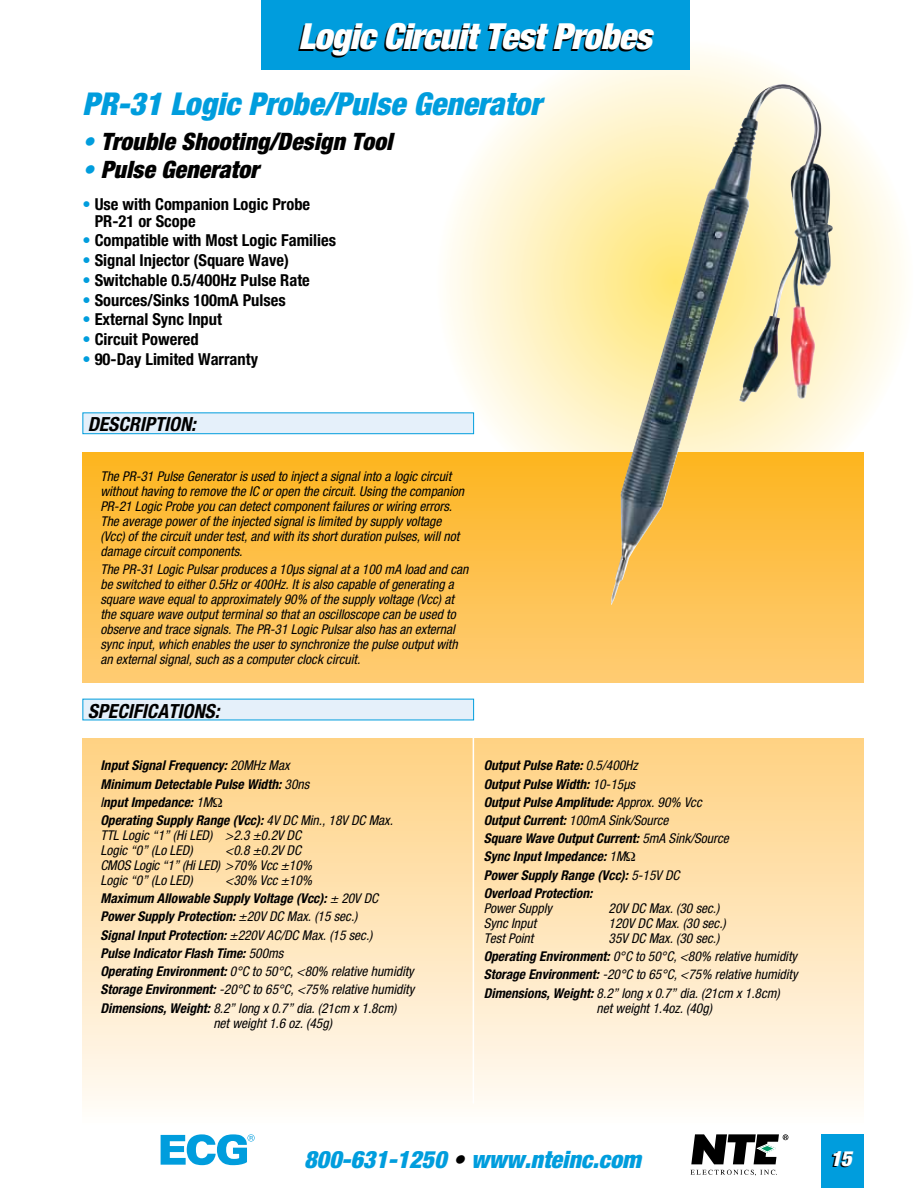
<style>
.page{position:relative;width:918px;height:1188px;background:#fff}
.page>*{position:absolute;margin:0;border:0;box-sizing:border-box;transform-origin:0 0}
.t1{font:italic 900 condensed 36px "Helvetica Neue";letter-spacing:-.02em;color:#fff}
.t2{font:italic 900 condensed 31.5px "Helvetica Neue";color:#009ddd}
.t3{font:italic 900 condensed 24px "Helvetica Neue";color:#000}
.t4{font:italic 900 condensed 24px "Helvetica Neue";color:#009ddd}
.t5{font:italic 900 condensed 21px "Helvetica Neue";color:#fff}
.t6{font:italic 700 condensed 19.5px "Helvetica Neue";color:#000}
.t7{font:700 condensed 16.5px/16.5px "Helvetica Neue";color:#000}
.t8{font:italic condensed 13.5px/15px "Helvetica Neue";color:#000}
.t9{font:italic 700 condensed 13.5px/18.3px "Helvetica Neue";color:#000}
.s1{color:#009ddd}
.s2{font-weight:500;color:#009ddd}
.s3{font-weight:400}
.s4{font-weight:700}
.s5{color:#000}
</style>
<div class="page">
<div style="left:821px;top:1134px;width:43px;height:54px;background:#009ddd"></div>
<svg style="left:161px;top:1134px;width:94px;height:31px"></svg>
<svg style="left:690px;top:1170px;width:87px;height:6px"></svg>
<svg style="left:691px;top:1134px;width:97px;height:30px"></svg>
<svg style="left:436px;top:40px;width:468px;height:412px"></svg>
<div style="left:261px;top:0;width:428px;height:70px;background:#009ddd"></div>
<div style="left:82px;top:452px;width:782px;height:675px;background:linear-gradient(to bottom,#feb426,#fffbfb)"></div>
<div style="left:72px;top:684px;width:809px;height:54px;background:#fff"></div>
<div style="left:82px;top:412px;width:392px;height:22px;background:#e5f0fa;border:1px solid #009ddd"></div>
<div style="left:82px;top:699px;width:392px;height:21px;background:#e5f0fa"></div>
<hr style="left:473px;top:731px;width:1px;height:373px;background:#fff">
<img style="left:611px;top:84px;width:171px;height:521px">
<svg style="left:213px;top:798px;width:9px;height:9px"></svg>
<svg style="left:626px;top:852px;width:9px;height:9px"></svg>
<h1 class="t1" style="left:298px;top:14px;width:355px">Logic Circuit Test Probes</h1>
<h2 class="t2" style="left:83px;top:84px;width:460px">PR-31 Logic Probe/Pulse Generator</h2>
<h3 class="t3" style="left:83px;top:126px;width:311px"><span class="s1">•</span> Trouble Shooting/Design Tool</h3>
<h3 class="t3" style="left:83px;top:155px;width:178px"><span class="s1">•</span> Pulse Generator</h3>
<p class="t7" style="left:95px;top:196px;width:217px;text-indent:-12px"><span class="s2">•</span> Use with Companion Logic Probe<br>PR-21 or Scope</p>
<p class="t7" style="left:83px;top:232px;width:255px"><span class="s2">•</span> Compatible with Most Logic Families</p>
<p class="t7" style="left:83px;top:252px;width:208px"><span class="s2">•</span> Signal Injector (Square Wave)</p>
<p class="t7" style="left:83px;top:272px;width:229px"><span class="s2">•</span> Switchable 0.5/400Hz Pulse Rate</p>
<p class="t7" style="left:83px;top:291px;width:205px"><span class="s2">•</span> Sources/Sinks 100mA Pulses</p>
<p class="t7" style="left:83px;top:311px;width:141px"><span class="s2">•</span> External Sync Input</p>
<p class="t7" style="left:83px;top:331px;width:118px"><span class="s2">•</span> Circuit Powered</p>
<p class="t7" style="left:83px;top:350px;width:177px"><span class="s2">•</span> 90-Day Limited Warranty</p>
<h3 class="t6" style="left:88px;top:413px;width:110px">DESCRIPTION:</h3>
<p class="t8" style="left:100px;top:468px;width:365px">The PR-31 Pulse Generator is used to inject a signal into a logic circuit without having to remove the IC or open the circuit. Using the companion PR-21 Logic Probe you can detect component failures or wiring errors.<br>The average power of the injected signal is limited by supply voltage (Vcc) of the circuit under test, and with its short duration pulses, will not damage circuit components.</p>
<p class="t8" style="left:100px;top:562px;width:369px">The PR-31 Logic Pulsar produces a 10µs signal at a 100 mA load and can be switched to either 0.5Hz or 400Hz. It is also capable of generating a square wave equal to approximately 90% of the supply voltage (Vcc) at the square wave output terminal so that an oscilloscope can be used to observe and trace signals. The PR-31 Logic Pulsar also has an external sync input, which enables the user to synchronize the pulse output with an external signal, such as a computer clock circuit.</p>
<h3 class="t6" style="left:88px;top:699px;width:133px">SPECIFICATIONS:</h3>
<p class="t9" style="left:100px;top:756px;width:294px">Input Signal Frequency: <span class="s3">20MHz Max<br></span>Minimum Detectable Pulse Width: <span class="s3">30ns<br>I</span>nput Impedance: <span class="s3">1M<br></span>Operating Supply Range (Vcc): <span class="s3">4V DC Min., 18V DC Max.</span></p>
<p class="t8" style="left:100px;top:828px;width:202px">TTL Logic “1” (Hi LED) &gt;2.3 ±0.2V DC<br>Logic “0” (Lo LED)</p>
<p class="t8" style="left:100px;top:843px;width:213px;text-indent:125px">&lt;0.8 ±0.2V DC<br>CMOS Logic “1” (Hi LED) &gt;70% Vcc ±10%<br>Logic “0” (Lo LED)</p>
<p class="t9" style="left:100px;top:871px;width:315px;text-indent:125px"><span class="s3">&lt;30% Vcc ±10%<br></span>Maximum Allowable Supply Voltage (Vcc): <span class="s3">± 20V DC </span>Power Supply Protection: <span class="s3">±20V DC Max. (15 sec.)<br></span>Signal Input Protection: <span class="s3">±220V AC/DC Max. (15 sec.)<br></span>Pulse Indicator Flash Time: <span class="s3">500ms<br></span>Operating Environment: <span class="s3">0°C to 50°C, &lt;80% relative humidity </span>Storage Environment: <span class="s3">-20°C to 65°C, &lt;75% relative humidity </span>Dimensions, Weight: <span class="s3">8.2” long x 0.7” dia. (21cm x 1.8cm)</span></p>
<p class="t8" style="left:213px;top:1015px;width:120px">net weight 1.6 oz. (45g)</p>
<p class="t9" style="left:484px;top:756px;width:247px">Output Pulse Rate: <span class="s3">0.5/400Hz<br></span>Output Pulse Width: <span class="s3">10-15µs<br></span>Output Pulse Amplitude: <span class="s3">Approx. 90% Vcc<br></span>Output Current: <span class="s3">100mA Sink/Source<br></span>Square Wave Output Current: <span class="s3">5mA Sink/Source<br></span>Sync Input Impedance: <span class="s3">1M<br></span>Power Supply Range (Vcc): <span class="s3">5-15V DC<br></span>Overload Protection:</p>
<p class="t8" style="left:484px;top:901px;width:70px">Power Supply</p>
<p class="t8" style="left:609px;top:901px;width:112px">20V DC Max. (30 sec.)</p>
<p class="t8" style="left:484px;top:916px;width:54px">Sync Input</p>
<p class="t8" style="left:609px;top:916px;width:119px">120V DC Max. (30 sec.)</p>
<p class="t8" style="left:484px;top:931px;width:51px">Test Point</p>
<p class="t8" style="left:484px;top:929px;width:315px;line-height:18.3px;text-indent:125px">35V DC Max. (30 sec.)<br><span class="s4">Operating Environment:</span> 0°C to 50°C, &lt;80% relative humidity <span class="s4">Storage Environment:</span> -20°C to 65°C, &lt;75% relative humidity <span class="s4">Dimensions, Weight:</span> 8.2” long x 0.7” dia. (21cm x 1.8cm)</p>
<p class="t8" style="left:597px;top:1000px;width:117px">net weight 1.4oz. (40g)</p>
<h3 class="t4" style="left:304px;top:1145px;width:338px">800-631-1250 <span class="s5">•</span> www.nteinc.com</h3>
<h3 class="t5" style="left:830px;top:1145px;width:23px">15</h3>
</div>
